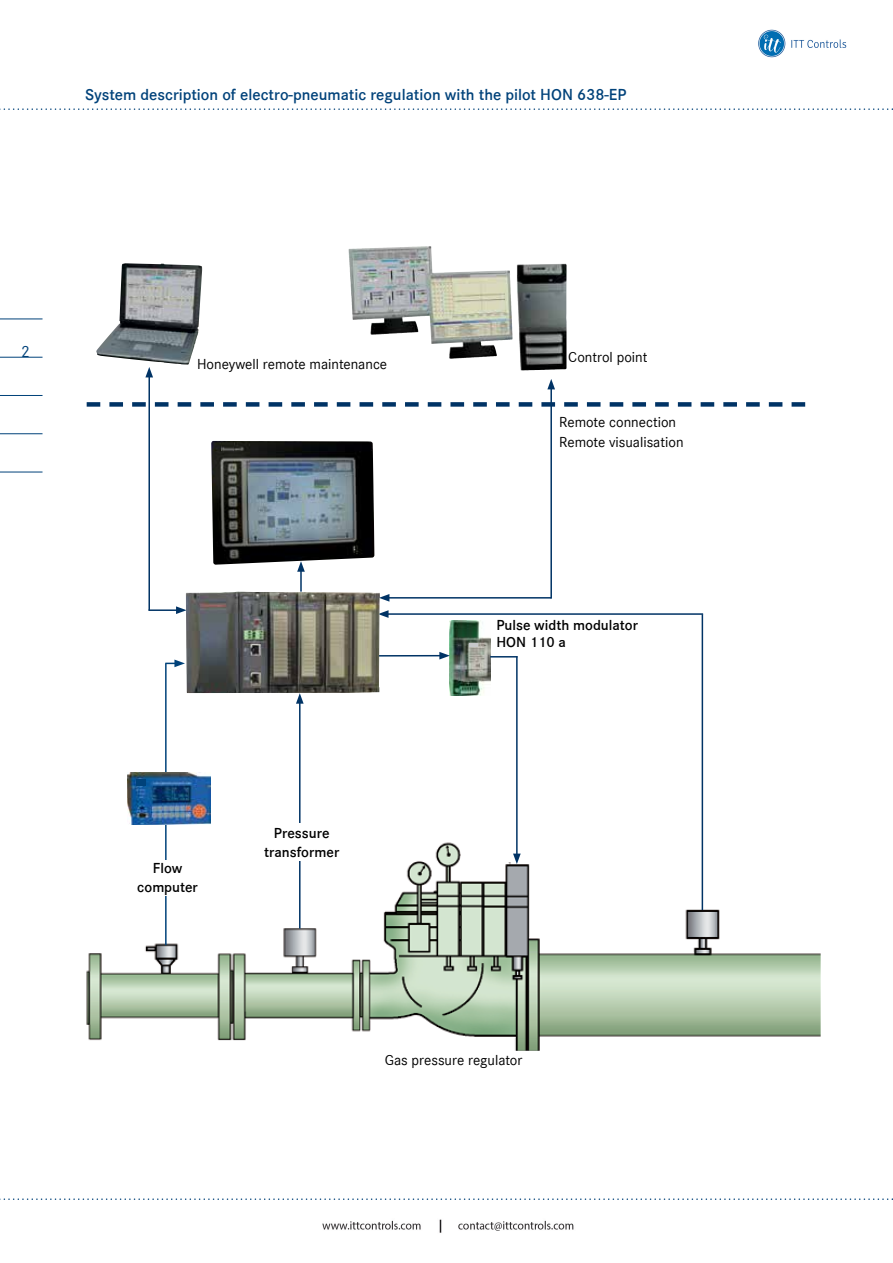
<style>
.page{position:relative;width:893px;height:1263px;background:#fff}
.page>*{position:absolute;margin:0;border:0;box-sizing:border-box;transform-origin:0 0}
.t1{font:700 16.5px "Corporate S";color:#00427a}
.t2{font:16.5px "Corporate S";color:#00427a}
.t3{font:15px/19.2px "Corporate S";color:#000}
.t4{font:700 15px/19.2px "Corporate S";color:#000;text-align:center}
.t5{font:700 14.1px/15.1px "Corporate S";color:#000}
</style>
<div class="page">
<hr style="left:0;top:319px;width:43px;height:1px;background:#00427a">
<hr style="left:0;top:357px;width:43px;height:1px;background:#00427a">
<hr style="left:0;top:395px;width:43px;height:1px;background:#00427a">
<hr style="left:0;top:433px;width:43px;height:1px;background:#00427a">
<hr style="left:0;top:472px;width:43px;height:1px;background:#00427a">
<svg style="left:0;top:108px;width:893px;height:2px"></svg>
<svg style="left:0;top:1198px;width:893px;height:2px"></svg>
<img style="left:86px;top:826px;width:733px;height:223px">
<div style="left:209px;top:808px;width:84px;height:55px;background:#fff"></div>
<img style="left:450px;top:620px;width:40px;height:75px">
<hr style="left:516px;top:656px;width:2px;height:200px;background:#003365">
<svg style="left:513px;top:853px;width:8px;height:11px"></svg>
<hr style="left:702px;top:614px;width:1px;height:296px;background:#003365">
<div style="left:283px;top:809px;width:69px;height:37px;background:#fff"></div>
<svg style="left:491px;top:333px;width:76px;height:57px"></svg>
<hr style="left:387px;top:597px;width:164px;height:2px;background:#003365">
<svg style="left:380px;top:594px;width:9px;height:8px"></svg>
<hr style="left:386px;top:613px;width:317px;height:2px;background:#003365">
<svg style="left:380px;top:610px;width:9px;height:8px"></svg>
<hr style="left:300px;top:569px;width:2px;height:23px;background:#003365">
<svg style="left:297px;top:565px;width:8px;height:7px"></svg>
<hr style="left:148px;top:375px;width:2px;height:235px;background:#003365">
<svg style="left:145px;top:367px;width:8px;height:10px"></svg>
<hr style="left:148px;top:609px;width:30px;height:2px;background:#003365">
<svg style="left:176px;top:606px;width:10px;height:8px"></svg>
<hr style="left:356px;top:655px;width:86px;height:2px;background:#003365">
<svg style="left:439px;top:652px;width:11px;height:7px"></svg>
<svg style="left:87px;top:402px;width:718px;height:5px"></svg>
<hr style="left:550px;top:387px;width:2px;height:211px;background:#003365">
<svg style="left:547px;top:379px;width:8px;height:10px"></svg>
<img style="left:186px;top:591px;width:194px;height:102px">
<svg style="left:490px;top:656px;width:26px;height:1px"></svg>
<hr style="left:299px;top:701px;width:2px;height:227px;background:#003365">
<svg style="left:296px;top:693px;width:8px;height:11px"></svg>
<hr style="left:165px;top:663px;width:2px;height:282px;background:#00427a">
<img style="left:128px;top:773px;width:82px;height:52px">
<svg style="left:165px;top:659px;width:20px;height:8px"></svg>
<img style="left:211px;top:441px;width:163px;height:124px">
<svg style="left:469px;top:643px;width:8px;height:4px"></svg>
<div style="left:136px;top:779px;width:10px;height:6px;background:#00427a"></div>
<img style="left:348px;top:246px;width:115px;height:113px">
<img style="left:96px;top:263px;width:106px;height:101px">
<div style="left:256px;top:824px;width:91px;height:37px;background:#fff"></div>
<div style="left:128px;top:860px;width:79px;height:35px;background:#fff"></div>
<img style="left:758px;top:29px;width:89px;height:29px">
<img style="left:322px;top:1219px;width:252px;height:14px">
<p class="t1" style="left:85px;top:83px;width:543px">System description of electro-pneumatic regulation with the pilot HON 638-EP</p>
<p class="t2" style="left:21px;top:340px;width:10px">2</p>
<p class="t3" style="left:197px;top:353px;width:192px">Honeywell remote maintenance</p>
<p class="t4" style="left:137px;top:857px;width:62px">Flow computer</p>
<p class="t4" style="left:264px;top:822px;width:77px">Pressure transformer</p>
<p class="t5" style="left:241px;top:829px;width:60px">Computer</p>
<p class="t3" style="left:568px;top:347px;width:81px">Control point</p>
<p class="t3" style="left:559px;top:412px;width:126px">Remote connection<br>Remote visualisation</p>
<p class="t4" style="left:496px;top:616px;width:143px;line-height:16.5px;text-align:left">Pulse width modulator<br>HON 110 a</p>
<p class="t5" style="left:496px;top:616px;width:131px">Pulspausenmodulator<br>RMG 110 a</p>
<p class="t3" style="left:385px;top:1049px;width:139px">Gas pressure regulator</p>
</div>
